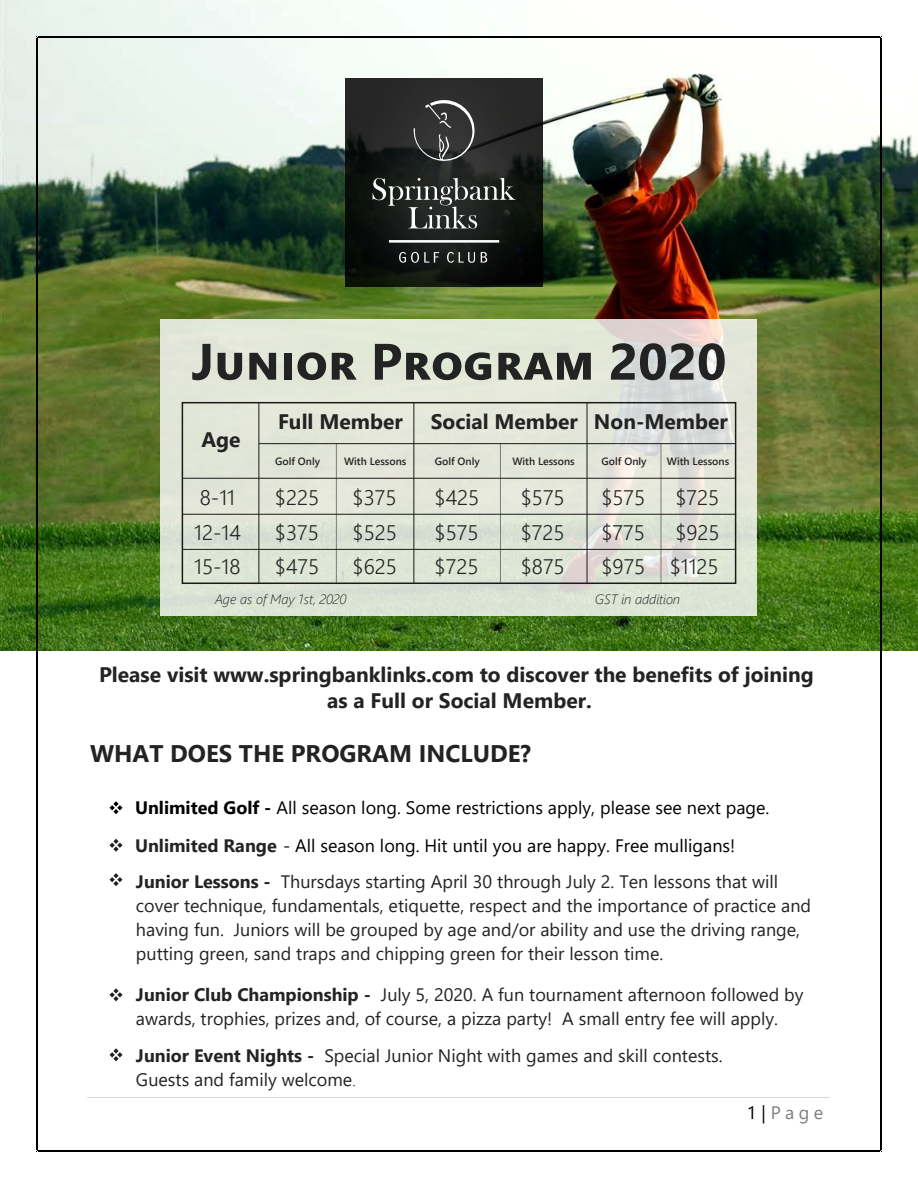
<style>
.page{position:relative;width:918px;height:1188px;background:#fff}
.page>*{position:absolute;margin:0;border:0;box-sizing:border-box;transform-origin:0 0}
.t1{font:700 51.15px "Segoe UI";color:#232323}
.t2{font:700 24px "Segoe UI";color:#232323}
.t3{font:700 21px/25.2px "Segoe UI";color:#232323;text-align:center}
.t4{font:300 21px/35px "Segoe UI";color:#232323;text-align:justify}
.t5{font:18px/24px "Segoe UI";color:#232323}
.t6{font:18px/37.5px "Segoe UI";color:#000}
.t7{font:18px "Segoe UI";color:#7e7e7e}
.t8{font:italic 300 13.5px "Segoe UI";color:#232323}
.t9{font:600 10.5px "Segoe UI";color:#232323}
.s1{font-weight:700}
.s2{font-weight:700;color:#232323}
.s3{font-weight:300}
.s4{color:#000}
</style>
<div class="page">
<img style="left:1px;top:0;width:917px;height:650px">
<svg style="left:110px;top:801px;width:13px;height:13px"></svg>
<svg style="left:110px;top:839px;width:13px;height:13px"></svg>
<svg style="left:110px;top:873px;width:13px;height:13px"></svg>
<svg style="left:110px;top:1048px;width:13px;height:13px"></svg>
<hr style="left:88px;top:1097px;width:742px;height:1px;background:#d9d9d9">
<svg style="left:161px;top:319px;width:596px;height:297px;background:#dfe3d6"></svg>
<hr style="left:38px;top:36px;width:842px;height:1px;background:#000">
<hr style="left:38px;top:37px;width:842px;height:1px;background:#000">
<hr style="left:36px;top:38px;width:1px;height:1112px;background:#000">
<hr style="left:37px;top:38px;width:1px;height:1112px;background:#000">
<hr style="left:881px;top:38px;width:1px;height:1112px;background:#fff">
<hr style="left:880px;top:38px;width:1px;height:1112px;background:#000">
<hr style="left:38px;top:1150px;width:842px;height:1px;background:#000">
<svg style="left:110px;top:988px;width:13px;height:13px"></svg>
<img style="left:282px;top:9px;width:324px;height:345px">
<svg style="left:413px;top:100px;width:63px;height:62px;background:#464746"></svg>
<svg style="left:373px;top:178px;width:143px;height:51px;background:#3f4340"></svg>
<hr style="left:389px;top:240px;width:110px;height:3px;background:#fff">
<svg style="left:399px;top:252px;width:40px;height:11px"></svg>
<svg style="left:447px;top:252px;width:28px;height:11px"></svg>
<svg style="left:481px;top:252px;width:6px;height:11px"></svg>
<hr style="left:258px;top:403px;width:1px;height:180px;background:#1a1a1a">
<hr style="left:413px;top:403px;width:1px;height:180px;background:#1a1a1a">
<hr style="left:336px;top:444px;width:1px;height:139px;background:#797a7d">
<hr style="left:500px;top:444px;width:1px;height:139px;background:#797a7d">
<hr style="left:661px;top:444px;width:1px;height:139px;background:#797a7d">
<hr style="left:587px;top:403px;width:1px;height:180px;background:#1a1a1a">
<hr style="left:259px;top:443px;width:477px;height:1px;background:#1a1a1a">
<hr style="left:182px;top:478px;width:554px;height:1px;background:#1a1a1a">
<hr style="left:182px;top:514px;width:554px;height:1px;background:#1a1a1a">
<hr style="left:182px;top:549px;width:554px;height:1px;background:#1a1a1a">
<div style="left:182px;top:402px;width:554px;height:182px;border:2px solid #1a1a1a"></div>
<h1 class="t1" style="left:191px;top:313px;width:536px">JUNIOR PROGRAM 2020</h1>
<p class="t3" style="left:202px;top:425px;width:41px">Age</p>
<p class="t3" style="left:278px;top:408px;width:126px">Full Member</p>
<p class="t9" style="left:275px;top:452px;width:46px">Golf Only</p>
<p class="t9" style="left:344px;top:452px;width:64px">With Lessons</p>
<p class="t9" style="left:435px;top:452px;width:46px">Golf Only</p>
<p class="t9" style="left:512px;top:452px;width:64px">With Lessons</p>
<p class="t9" style="left:602px;top:452px;width:46px">Golf Only</p>
<p class="t9" style="left:667px;top:452px;width:64px">With Lessons</p>
<p class="t3" style="left:431px;top:408px;width:298px">Social Member Non-Member</p>
<p class="t4" style="left:353px;top:478px;width:46px">$375 $525 $625</p>
<p class="t4" style="left:435px;top:478px;width:46px">$425 $575 $725</p>
<p class="t4" style="left:521px;top:478px;width:45px">$575 $725 $875</p>
<p class="t4" style="left:200px;top:478px;width:37px">8-11</p>
<p class="t4" style="left:275px;top:478px;width:46px">$225</p>
<p class="t4" style="left:601px;top:478px;width:45px">$575</p>
<p class="t4" style="left:194px;top:513px;width:48px">12-14</p>
<p class="t4" style="left:275px;top:513px;width:45px">$375</p>
<p class="t4" style="left:601px;top:513px;width:45px">$775</p>
<p class="t4" style="left:194px;top:547px;width:48px">15-18</p>
<p class="t4" style="left:275px;top:547px;width:46px">$475</p>
<p class="t4" style="left:602px;top:547px;width:45px">$975</p>
<p class="t4" style="left:670px;top:478px;width:51px">$725 $925 $1125</p>
<p class="t8" style="left:215px;top:587px;width:133px">Age as of May 1st, 2020</p>
<p class="t8" style="left:595px;top:587px;width:87px">GST in addition</p>
<p class="t3" style="left:99px;top:661px;width:716px">Please visit www.springbanklinks.com to discover the benefits of joining as a Full or Social Member.</p>
<h2 class="t2" style="left:90px;top:731px;width:443px">WHAT DOES THE PROGRAM INCLUDE?</h2>
<p class="t6" style="left:135px;top:788px;width:636px"><span class="s1">Unlimited Golf -</span> All season long. Some restrictions apply, please see next page.<br><span class="s2">Unlimited Range</span> - All season long. Hit until you are happy. Free mulligans!</p>
<p class="t5" style="left:136px;top:868px;width:677px"><span class="s1">Junior Lessons -</span> Thursdays starting April 30 through July 2. Ten lessons that will cover technique, fundamentals, etiquette, respect and the importance of practice and having fun. Juniors will be grouped by age and/or ability and use the driving range, putting green, sand traps and chipping green for their lesson time.</p>
<p class="t5" style="left:136px;top:981px;width:669px"><span class="s1">Junior Club Championship -</span> July 5, 2020. A fun tournament afternoon followed by awards, trophies, prizes and, of course, a pizza party! A small entry fee will apply.</p>
<p class="t5" style="left:136px;top:1042px;width:588px"><span class="s1">Junior Event Nights -</span> Special Junior Night with games and skill contests.<br>Guests and family welcome<span class="s3">.</span></p>
<p class="t7" style="left:747px;top:1095px;width:78px"><span class="s4">1|</span> Page</p>
</div>
